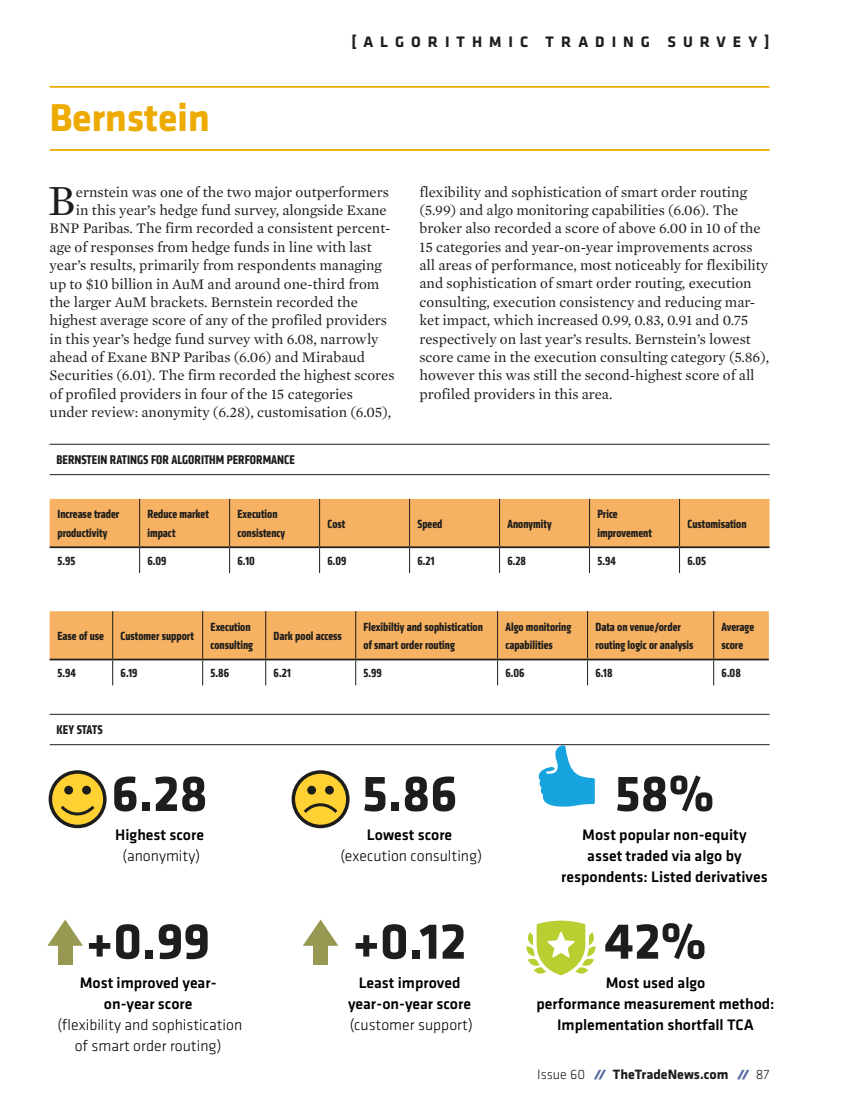
<style>
.page{position:relative;width:844px;height:1117px;background:#fff}
.page>*{position:absolute;margin:0;border:0;box-sizing:border-box;transform-origin:0 0}
.Infograph_-_number{font:700 52.5px "Klavika";color:#1d1d1b}
._01__Body_Dropcap_2{font:43.75px "Mercury Text G1";color:#1d1d1b}
.Survey_-_market_hed{font:700 40.25px "Klavika";letter-spacing:-.01em;color:#edaa00}
.Algo_-_Category{font:500 15.75px/21px "Klavika";color:#000;text-align:center}
.Algo_-_Category-2{font:300 15.75px/21px "Klavika";color:#000;text-align:center}
.t1{font:700 15.75px "Klavika";letter-spacing:.445em;color:#1d1d1b}
._01__Body_Dropcap_2-2{font:14.88px/18.4px "Mercury Text G1";color:#1d1d1b}
.t2{font:700 14px "Klavika";color:#1d1d1b}
.Survey_-_table_graph{font:700 13.12px "Klavika Condensed";color:#1d1d1b}
.Q2_2017_-_Data_table{font:700 12.25px/18.4px "Klavika Condensed";color:#1d1d1b}
.s1{font-weight:300}
.s2{font-family:"Klavika Display";font-weight:900;font-style:italic;font-size:12.08px;color:#51689e}
</style>
<div class="page">
<hr style="left:50px;top:713px;width:719px;height:1px;background:#1d1d1b">
<hr style="left:50px;top:744px;width:719px;height:1px;background:#1d1d1b">
<div style="left:58px;top:937px;width:14px;height:27px;background:#979953"></div>
<svg style="left:48px;top:919px;width:35px;height:26px"></svg>
<div style="left:313px;top:937px;width:15px;height:27px;background:#979953"></div>
<svg style="left:303px;top:919px;width:35px;height:26px"></svg>
<svg style="left:293px;top:771px;width:55px;height:55px"></svg>
<div style="left:291px;top:770px;width:58px;height:58px;border:4px solid #1d1d1b;border-radius:50%"></div>
<div style="left:307px;top:785px;width:9px;height:9px;background:#1d1d1b;border-radius:50%"></div>
<div style="left:325px;top:785px;width:9px;height:9px;background:#1d1d1b;border-radius:50%"></div>
<svg style="left:300px;top:801px;width:40px;height:15px"></svg>
<div style="left:50px;top:771px;width:55px;height:55px;background:#ffd132;border-radius:50%"></div>
<div style="left:49px;top:770px;width:58px;height:58px;border:4px solid #1d1d1b;border-radius:50%"></div>
<div style="left:64px;top:785px;width:9px;height:9px;background:#1d1d1b;border-radius:50%"></div>
<div style="left:82px;top:785px;width:9px;height:9px;background:#1d1d1b;border-radius:50%"></div>
<svg style="left:58px;top:805px;width:37px;height:11px"></svg>
<svg style="left:538px;top:744px;width:56px;height:63px"></svg>
<svg style="left:526px;top:920px;width:69px;height:55px"></svg>
<hr style="left:50px;top:444px;width:719px;height:1px;background:#1d1d1b">
<hr style="left:50px;top:474px;width:719px;height:1px;background:#1d1d1b">
<hr style="left:50px;top:86px;width:719px;height:2px;background:#edaa00">
<hr style="left:50px;top:149px;width:719px;height:2px;background:#edaa00">
<svg style="left:50px;top:499px;width:719px;height:74px"></svg>
<hr style="left:50px;top:546px;width:90px;height:2px;background:#1d1d1b">
<hr style="left:140px;top:546px;width:89px;height:2px;background:#1d1d1b">
<hr style="left:229px;top:546px;width:90px;height:2px;background:#1d1d1b">
<hr style="left:319px;top:546px;width:90px;height:2px;background:#1d1d1b">
<hr style="left:409px;top:546px;width:90px;height:2px;background:#1d1d1b">
<hr style="left:499px;top:546px;width:90px;height:2px;background:#1d1d1b">
<hr style="left:589px;top:546px;width:90px;height:2px;background:#1d1d1b">
<hr style="left:679px;top:546px;width:90px;height:2px;background:#1d1d1b">
<svg style="left:50px;top:611px;width:718px;height:74px"></svg>
<hr style="left:50px;top:658px;width:63px;height:2px;background:#1d1d1b">
<hr style="left:113px;top:658px;width:90px;height:2px;background:#1d1d1b">
<hr style="left:203px;top:658px;width:63px;height:2px;background:#1d1d1b">
<hr style="left:266px;top:658px;width:89px;height:2px;background:#1d1d1b">
<hr style="left:355px;top:658px;width:142px;height:2px;background:#1d1d1b">
<hr style="left:497px;top:658px;width:90px;height:2px;background:#1d1d1b">
<hr style="left:587px;top:658px;width:126px;height:2px;background:#1d1d1b">
<hr style="left:713px;top:658px;width:55px;height:2px;background:#1d1d1b">
<p class="Survey_-_market_hed" style="left:50px;top:89px;width:162px">Bernstein</p>
<p class="t1" style="left:351px;top:30px;width:419px">[ALGORITHMIC TRADING SURVEY]</p>
<p class="_01__Body_Dropcap_2" style="left:48px;top:174px;width:29px">B</p>
<p class="_01__Body_Dropcap_2-2" style="left:76px;top:182px;width:314px">ernstein was one of the two major outperformers</p>
<p class="_01__Body_Dropcap_2-2" style="left:76px;top:201px;width:312px">in this year’s hedge fund survey, alongside Exane</p>
<p class="_01__Body_Dropcap_2-2" style="left:50px;top:219px;width:342px">BNP Paribas. The firm recorded a consistent percent-</p>
<p class="_01__Body_Dropcap_2-2" style="left:50px;top:238px;width:323px">age of responses from hedge funds in line with last</p>
<p class="_01__Body_Dropcap_2-2" style="left:50px;top:256px;width:334px">year’s results, primarily from respondents managing</p>
<p class="_01__Body_Dropcap_2-2" style="left:50px;top:274px;width:331px">up to $10 billion in AuM and around one-third from</p>
<p class="_01__Body_Dropcap_2-2" style="left:50px;top:293px;width:310px">the larger AuM brackets. Bernstein recorded the</p>
<p class="_01__Body_Dropcap_2-2" style="left:50px;top:311px;width:339px">highest average score of any of the profiled providers</p>
<p class="_01__Body_Dropcap_2-2" style="left:50px;top:329px;width:330px">in this year’s hedge fund survey with 6.08, narrowly</p>
<p class="_01__Body_Dropcap_2-2" style="left:50px;top:348px;width:317px">ahead of Exane BNP Paribas (6.06) and Mirabaud</p>
<p class="_01__Body_Dropcap_2-2" style="left:50px;top:366px;width:346px">Securities (6.01). The firm recorded the highest scores</p>
<p class="_01__Body_Dropcap_2-2" style="left:50px;top:384px;width:305px">of profiled providers in four of the 15 categories</p>
<p class="_01__Body_Dropcap_2-2" style="left:50px;top:403px;width:343px">under review: anonymity (6.28), customisation (6.05),</p>
<p class="Survey_-_table_graph" style="left:57px;top:451px;width:240px">BERNSTEIN RATINGS FOR ALGORITHM PERFORMANCE</p>
<p class="_01__Body_Dropcap_2-2" style="left:419px;top:182px;width:351px">flexibility and sophistication of smart order routing (5.99) and algo monitoring capabilities (6.06). The broker also recorded a score of above 6.00 in 10 of the 15 categories and year-on-year improvements across all areas of performance, most noticeably for flexibility and sophistication of smart order routing, execution consulting, execution consistency and reducing mar&shy;ket impact, which increased 0.99, 0.83, 0.91 and 0.75 respectively on last year’s results. Bernstein’s lowest score came in the execution consulting category (5.86), however this was still the second-highest score of all profiled providers in this area.</p>
<p class="Q2_2017_-_Data_table" style="left:57px;top:505px;width:63px">Increase trader productivity</p>
<p class="Q2_2017_-_Data_table" style="left:147px;top:505px;width:63px">Reduce market impact</p>
<p class="Q2_2017_-_Data_table" style="left:237px;top:505px;width:49px">Execution consistency</p>
<p class="Q2_2017_-_Data_table" style="left:327px;top:514px;width:19px">Cost</p>
<p class="Q2_2017_-_Data_table" style="left:417px;top:514px;width:26px">Speed</p>
<p class="Q2_2017_-_Data_table" style="left:507px;top:514px;width:46px">Anonymity</p>
<p class="Q2_2017_-_Data_table" style="left:597px;top:505px;width:56px">Price improvement</p>
<p class="Q2_2017_-_Data_table" style="left:687px;top:514px;width:61px">Customisation</p>
<p class="Q2_2017_-_Data_table" style="left:58px;top:551px;width:19px">5.95</p>
<p class="Q2_2017_-_Data_table" style="left:147px;top:551px;width:21px">6.09</p>
<p class="Q2_2017_-_Data_table" style="left:237px;top:551px;width:19px">6.10</p>
<p class="Q2_2017_-_Data_table" style="left:327px;top:551px;width:21px">6.09</p>
<p class="Q2_2017_-_Data_table" style="left:417px;top:551px;width:19px">6.21</p>
<p class="Q2_2017_-_Data_table" style="left:507px;top:551px;width:20px">6.28</p>
<p class="Q2_2017_-_Data_table" style="left:597px;top:551px;width:20px">5.94</p>
<p class="Q2_2017_-_Data_table" style="left:687px;top:551px;width:20px">6.05</p>
<p class="Q2_2017_-_Data_table" style="left:57px;top:626px;width:48px">Ease of use</p>
<p class="Q2_2017_-_Data_table" style="left:120px;top:626px;width:75px">Customer support</p>
<p class="Q2_2017_-_Data_table" style="left:210px;top:617px;width:44px">Execution consulting</p>
<p class="Q2_2017_-_Data_table" style="left:273px;top:626px;width:70px">Dark pool access</p>
<p class="Q2_2017_-_Data_table" style="left:363px;top:617px;width:121px">Flexibiltiy and sophistication of smart order routing</p>
<p class="Q2_2017_-_Data_table" style="left:505px;top:617px;width:67px">Algo monitoring capabilities</p>
<p class="Q2_2017_-_Data_table" style="left:595px;top:617px;width:100px">Data on venue/order routing logic or analysis</p>
<p class="Q2_2017_-_Data_table" style="left:721px;top:617px;width:34px">Average score</p>
<p class="Q2_2017_-_Data_table" style="left:57px;top:663px;width:20px">5.94</p>
<p class="Q2_2017_-_Data_table" style="left:120px;top:663px;width:18px">6.19</p>
<p class="Q2_2017_-_Data_table" style="left:210px;top:663px;width:20px">5.86</p>
<p class="Q2_2017_-_Data_table" style="left:273px;top:663px;width:19px">6.21</p>
<p class="Q2_2017_-_Data_table" style="left:363px;top:663px;width:20px">5.99</p>
<p class="Q2_2017_-_Data_table" style="left:505px;top:663px;width:21px">6.06</p>
<p class="Q2_2017_-_Data_table" style="left:595px;top:663px;width:19px">6.18</p>
<p class="Q2_2017_-_Data_table" style="left:721px;top:663px;width:21px">6.08</p>
<p class="Survey_-_table_graph" style="left:57px;top:721px;width:47px">KEY STATS</p>
<p class="Infograph_-_number" style="left:112px;top:755px;width:98px">6.28</p>
<p class="Algo_-_Category" style="left:115px;top:823px;width:90px">Highest score</p>
<p class="Algo_-_Category-2" style="left:122px;top:844px;width:79px">(anonymity)</p>
<p class="Infograph_-_number" style="left:86px;top:903px;width:126px">+0.99</p>
<p class="Algo_-_Category" style="left:80px;top:971px;width:138px">Most improved year&shy;on-year score</p>
<p class="Algo_-_Category-2" style="left:57px;top:1013px;width:186px">(flexibility and sophistication of smart order routing)</p>
<p class="Infograph_-_number" style="left:361px;top:755px;width:97px">5.86</p>
<p class="Algo_-_Category" style="left:367px;top:823px;width:87px">Lowest score</p>
<p class="Algo_-_Category-2" style="left:340px;top:844px;width:143px">(execution consulting)</p>
<p class="Infograph_-_number" style="left:352px;top:903px;width:115px">+0.12</p>
<p class="Algo_-_Category" style="left:348px;top:971px;width:124px">Least improved year-on-year score</p>
<p class="Algo_-_Category-2" style="left:349px;top:1013px;width:125px">(customer support)</p>
<p class="Infograph_-_number" style="left:614px;top:755px;width:101px">58%</p>
<p class="Algo_-_Category" style="left:561px;top:823px;width:208px">Most popular non-equity<br>asset traded via algo by respondents: Listed derivatives</p>
<p class="Infograph_-_number" style="left:604px;top:903px;width:103px">42%</p>
<p class="Algo_-_Category" style="left:536px;top:971px;width:239px">Most used algo<br>performance measurement method:<br>Implementation shortfall TCA</p>
<p class="t2" style="left:537px;top:1064px;width:234px"><span class="s1">Issue 60</span> <span class="s2">//</span> TheTradeNews.com <span class="s2">//</span> <span class="s1">87</span></p>
</div>
